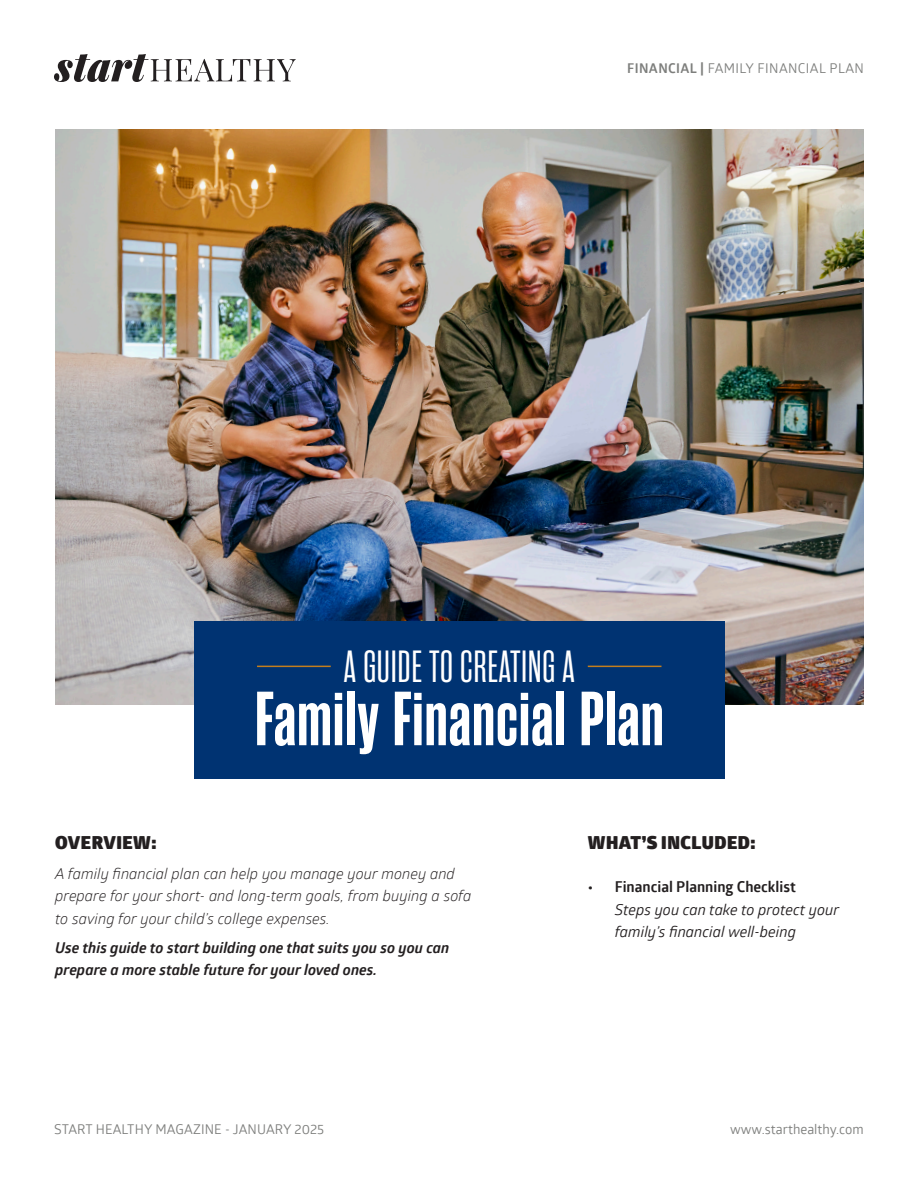
<style>
.page{position:relative;width:918px;height:1188px;background:#fff}
.page>*{position:absolute;margin:0;border:0;box-sizing:border-box;transform-origin:0 0}
.t1{font:700 76.5px "Rama Gothic M";letter-spacing:.015em;color:#fff}
.t2{font:45px "Rama Gothic M";letter-spacing:.015em;color:#fff}
.Subhead{font:900 18px "Glober";letter-spacing:.03em;color:#231f20}
.Body_Copy{font:italic 15px/22.5px "Glober";color:#231f20}
.Body_Copy-2{font:italic 700 15px/22.5px "Glober";color:#231f20}
.t3{font:italic 15px/22.5px "Glober";color:#231f20}
.Title_of_Printable{font:13.5px "Glober";letter-spacing:.01em;color:#7d7e7c}
.Title_of_Printable-2{font:13.5px "Glober";letter-spacing:.03em;color:#7d7e7c}
.s1{font-weight:700}
.s2{font-weight:700;font-style:normal}
</style>
<div class="page">
<svg style="left:54px;top:54px;width:242px;height:28px"></svg>
<img style="left:55px;top:130px;width:809px;height:574px">
<div style="left:194px;top:621px;width:531px;height:158px;background:#003372"></div>
<hr style="left:257px;top:666px;width:74px;height:1px;background:#c47e1c">
<hr style="left:588px;top:666px;width:74px;height:1px;background:#c47e1c">
<p class="Title_of_Printable-2" style="left:627px;top:59px;width:238px"><span class="s1">FINANCIAL |</span> FAMILY FINANCIAL PLAN</p>
<p class="t2" style="left:344px;top:645px;width:232px">A GUIDE TO CREATING A</p>
<p class="t1" style="left:255px;top:680px;width:410px">Family Financial Plan</p>
<p class="Subhead" style="left:55px;top:829px;width:103px">OVERVIEW:</p>
<p class="Body_Copy" style="left:55px;top:861px;width:418px">A family financial plan can help you manage your money and prepare for your short- and long-term goals, from buying a sofa to saving for your child’s college expenses.</p>
<p class="Body_Copy-2" style="left:55px;top:936px;width:396px">Use this guide to start building one that suits you so you can prepare a more stable future for your loved ones.</p>
<p class="Title_of_Printable" style="left:54px;top:1120px;width:272px">START HEALTHY MAGAZINE - JANUARY 2025</p>
<p class="Subhead" style="left:588px;top:829px;width:169px">WHAT’S INCLUDED:</p>
<p class="t3" style="left:615px;top:875px;width:226px;text-indent:-27px"><span class="s2">• Financial Planning Checklist<br></span>Steps you can take to protect your family’s financial well-being</p>
<p class="Title_of_Printable" style="left:730px;top:1120px;width:135px">www.starthealthy.com</p>
</div>
